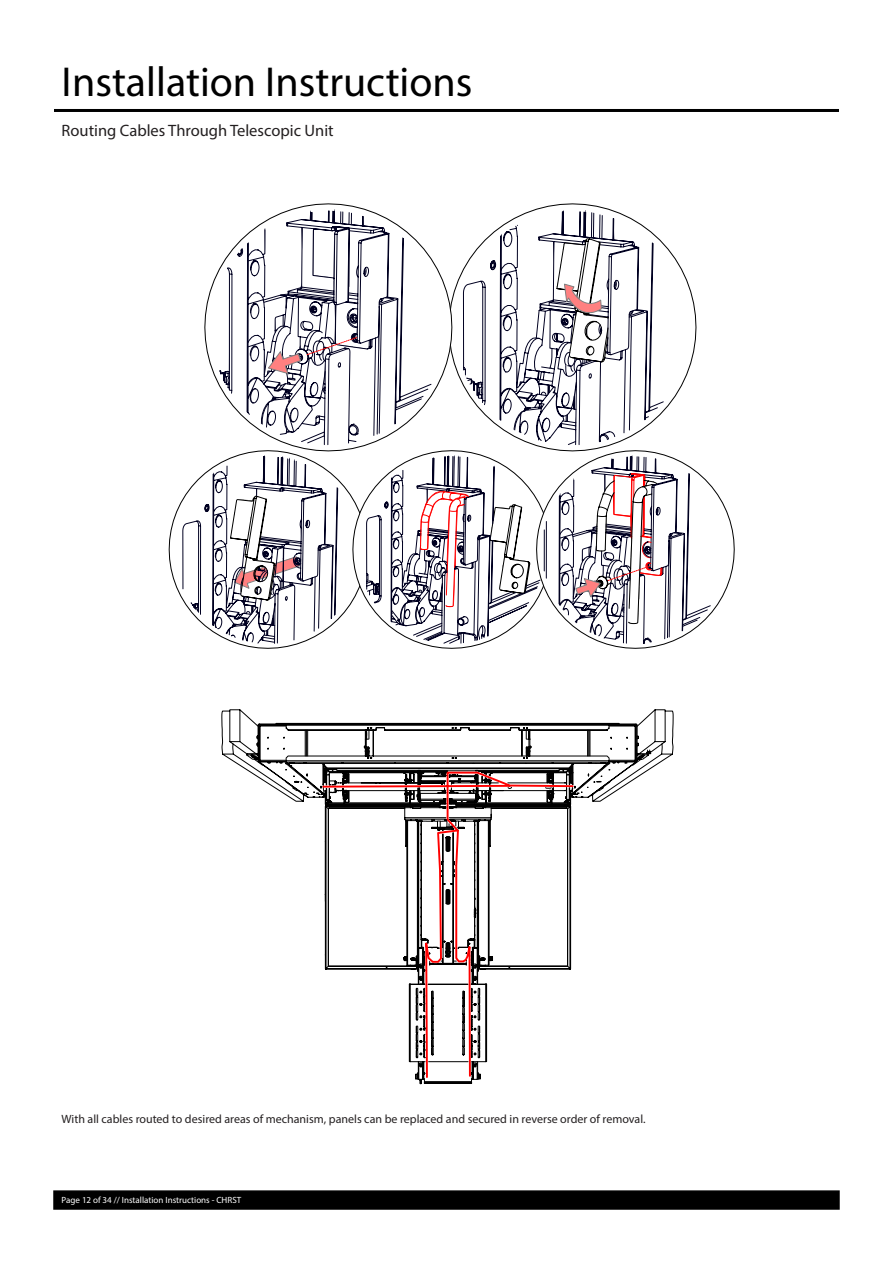
<style>
.page{position:relative;width:893px;height:1263px;background:#fff}
.page>*{position:absolute;margin:0;border:0;box-sizing:border-box;transform-origin:0 0}
.t1{font:42px "Myriad Pro";color:#000}
.t2{font:16.5px "Myriad Pro";color:#231f20}
.t3{font:12px "Myriad Pro";color:#231f20}
.t4{font:9px "Myriad Pro";color:#fff}
</style>
<div class="page">
<div style="left:53px;top:1190px;width:787px;height:20px;background:#000;border:2px solid #000"></div>
<hr style="left:54px;top:109px;width:785px;height:3px;background:#000">
<svg style="left:221px;top:709px;width:453px;height:64px"></svg>
<svg style="left:246px;top:722px;width:398px;height:362px"></svg>
<svg style="left:321px;top:771px;width:254px;height:308px"></svg>
<svg style="left:169px;top:203px;width:566px;height:446px"></svg>
<h1 class="t1" style="left:62px;top:56px;width:412px">Installation Instructions</h1>
<h2 class="t2" style="left:62px;top:120px;width:274px">Routing Cables Through Telescopic Unit</h2>
<p class="t3" style="left:62px;top:1111px;width:585px">With all cables routed to desired areas of mechanism, panels can be replaced and secured in reverse order of removal.</p>
<p class="t4" style="left:62px;top:1194px;width:181px">Page 12 of 34 // Installation Instructions - CHRST</p>
</div>
